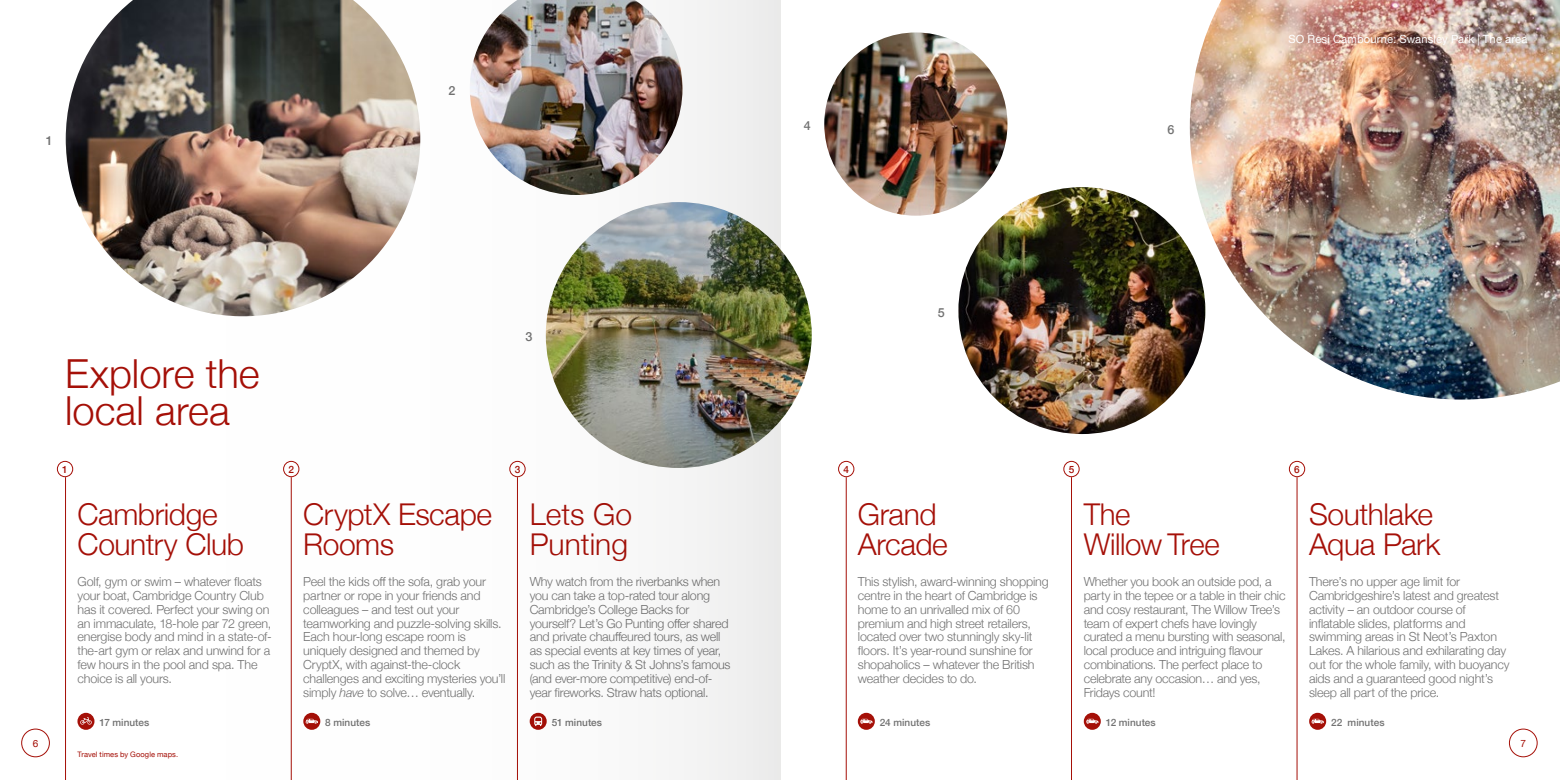
<style>
.page{position:relative;width:1560px;height:780px;background:#fff}
.page>*{position:absolute;margin:0;border:0;box-sizing:border-box;transform-origin:0 0}
.t1{font:300 40px/37.5px "Helvetica Neue";color:#a51008}
.t2{font:300 30px/30px "Helvetica Neue";letter-spacing:-.015em;color:#a51008}
.t3{font:300 12.5px/13.8px "Helvetica Neue";letter-spacing:-.015em;color:#727272}
.t4{font:500 12.5px "Helvetica Neue";color:#727272}
.t5{font:11.25px "Helvetica Neue";letter-spacing:.01em;color:#fff}
.t6{font:500 10px "Helvetica Neue";letter-spacing:.005em;color:#727272}
.t7{font:500 10px "Helvetica Neue";color:#a51008}
.t8{font:10px "Helvetica Neue";color:#a51008}
.t9{font:7.5px "Helvetica Neue";letter-spacing:.015em;color:#a51008}
.s1{font-style:italic}
</style>
<div class="page">
<img style="left:1189px;top:0;width:370px;height:399px">
<img style="left:545px;top:202px;width:266px;height:266px;border-radius:133px">
<hr style="left:845px;top:477px;width:1px;height:303px;background:#a51008">
<div style="left:838px;top:461px;width:16px;height:16px;border:1px solid #a51008;border-radius:50%"></div>
<hr style="left:1070px;top:477px;width:1px;height:303px;background:#a51008">
<div style="left:1063px;top:461px;width:16px;height:16px;border:1px solid #a51008;border-radius:50%"></div>
<svg style="left:1083px;top:712px;width:17px;height:17px"></svg>
<svg style="left:1085px;top:718px;width:13px;height:5px"></svg>
<svg style="left:1308px;top:712px;width:17px;height:17px"></svg>
<svg style="left:1311px;top:718px;width:12px;height:5px"></svg>
<svg style="left:857px;top:712px;width:17px;height:17px"></svg>
<svg style="left:860px;top:718px;width:12px;height:5px"></svg>
<div style="left:1288px;top:461px;width:16px;height:16px;border:1px solid #a51008;border-radius:50%"></div>
<hr style="left:1296px;top:477px;width:1px;height:303px;background:#a51008">
<img style="left:958px;top:187px;width:247px;height:247px;border-radius:123px">
<img style="left:824px;top:32px;width:183px;height:184px;border-radius:92px">
<div style="left:1508px;top:728px;width:29px;height:29px;border:1px solid #a51008;border-radius:50%"></div>
<img style="left:21px;top:0;width:759px;height:780px">
<p class="t4" style="left:46px;top:131px;width:8px">1</p>
<p class="t4" style="left:448px;top:80px;width:8px">2</p>
<h1 class="t1" style="left:65px;top:352px;width:196px">Explore the local area</h1>
<p class="t4" style="left:525px;top:326px;width:8px">3</p>
<p class="t7" style="left:62px;top:461px;width:7px">1</p>
<p class="t7" style="left:288px;top:461px;width:7px">2</p>
<p class="t7" style="left:514px;top:461px;width:7px">3</p>
<h2 class="t2" style="left:78px;top:497px;width:168px">Cambridge<br>Country Club</h2>
<h2 class="t2" style="left:303px;top:497px;width:190px">CryptX Escape<br>Rooms</h2>
<p class="t3" style="left:78px;top:574px;width:195px">Golf, gym or swim – whatever floats your boat, Cambridge Country Club has it covered. Perfect your swing on an immaculate, 18-hole par 72 green, energise body and mind in a state-of&shy;the-art gym or relax and unwind for a few hours in the pool and spa. The choice is all yours.</p>
<p class="t6" style="left:99px;top:714px;width:51px">17 minutes</p>
<p class="t3" style="left:303px;top:574px;width:203px">Peel the kids off the sofa, grab your partner or rope in your friends and colleagues – and test out your teamworking and puzzle-solving skills.<br>Each hour-long escape room is uniquely designed and themed by CryptX, with against-the-clock challenges and exciting mysteries you’ll simply <span class="s1">have</span> to solve… eventually.</p>
<p class="t6" style="left:325px;top:714px;width:47px">8 minutes</p>
<h2 class="t2" style="left:529px;top:497px;width:104px">Lets Go<br>Punting</h2>
<p class="t3" style="left:529px;top:574px;width:202px">Why watch from the riverbanks when you can take a top-rated tour along Cambridge’s College Backs for yourself? Let’s Go Punting offer shared and private chauffeured tours, as well as special events at key times of year, such as the Trinity &amp; St Johns’s famous (and ever-more competitive) end-of&shy;year fireworks. Straw hats optional.</p>
<p class="t6" style="left:551px;top:714px;width:52px">51 minutes</p>
<p class="t4" style="left:803px;top:116px;width:8px">4</p>
<p class="t4" style="left:1167px;top:119px;width:8px">6</p>
<p class="t5" style="left:1288px;top:31px;width:240px">SO Resi Cambourne: Swansley Park | The area</p>
<p class="t4" style="left:937px;top:302px;width:8px">5</p>
<p class="t7" style="left:843px;top:461px;width:7px">4</p>
<p class="t7" style="left:1068px;top:461px;width:7px">5</p>
<p class="t7" style="left:1293px;top:461px;width:7px">6</p>
<h2 class="t2" style="left:857px;top:497px;width:92px">Grand<br>Arcade</h2>
<p class="t3" style="left:857px;top:574px;width:192px">This stylish, award-winning shopping centre in the heart of Cambridge is home to an unrivalled mix of 60 premium and high street retailers, located over two stunningly sky-lit floors. It’s year-round sunshine for shopaholics – whatever the British weather decides to do.</p>
<p class="t6" style="left:879px;top:714px;width:52px">24 minutes</p>
<h2 class="t2" style="left:1083px;top:497px;width:137px">The<br>Willow Tree</h2>
<p class="t3" style="left:1083px;top:574px;width:203px">Whether you book an outside pod, a party in the tepee or a table in their chic and cosy restaurant, The Willow Tree’s team of expert chefs have lovingly curated a menu bursting with seasonal, local produce and intriguing flavour combinations. The perfect place to celebrate any occasion… and yes, Fridays count!</p>
<p class="t6" style="left:1105px;top:714px;width:52px">12 minutes</p>
<h2 class="t2" style="left:1308px;top:497px;width:133px">Southlake<br>Aqua Park</h2>
<p class="t3" style="left:1308px;top:574px;width:202px">There’s no upper age limit for Cambridgeshire’s latest and greatest activity – an outdoor course of inflatable slides, platforms and swimming areas in St Neot’s Paxton Lakes. A hilarious and exhilarating day out for the whole family, with buoyancy aids and a guaranteed good night’s sleep all part of the price.</p>
<p class="t6" style="left:1330px;top:714px;width:55px">22 minutes</p>
<p class="t8" style="left:33px;top:736px;width:7px">6</p>
<p class="t8" style="left:1520px;top:736px;width:7px">7</p>
<p class="t9" style="left:78px;top:749px;width:102px">Travel times by Google maps.</p>
</div>
